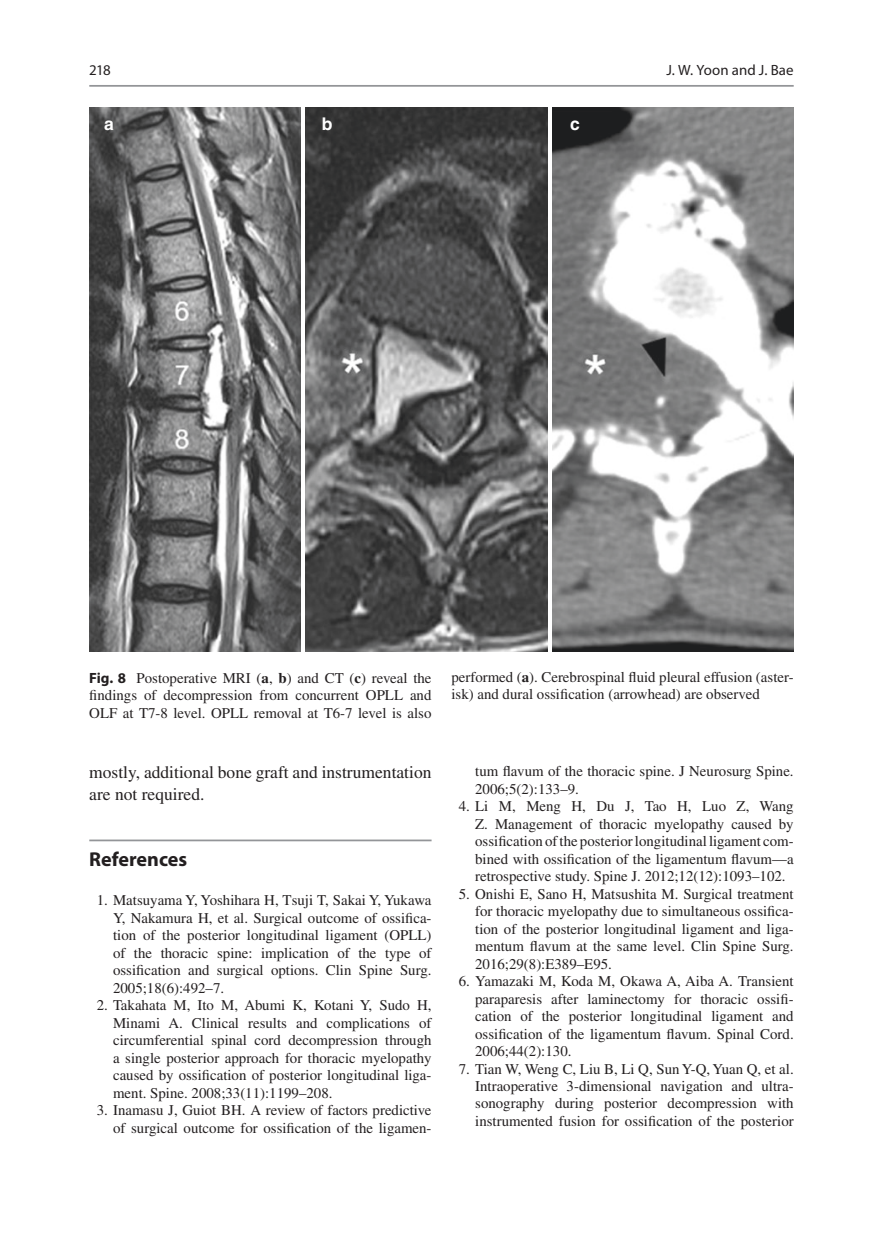
<style>
.page{position:relative;width:883px;height:1260px;background:#fff}
.page>*{position:absolute;margin:0;border:0;box-sizing:border-box;transform-origin:0 0}
.t1{font:700 20.12px "Myriad Pro";color:#231f20}
.t2{font:17.5px/21.9px "Times LT Std";color:#231f20}
.t3{font:17.5px "Helvetica Bold 4";color:#fff}
.t4{font:14.88px/17.5px "Times LT Std";color:#231f20;text-align:justify}
.t5{font:14.88px "Myriad Pro Regular 2";letter-spacing:.01em;color:#231f20}
.t6{font:14.88px "Myriad Pro";color:#231f20}
.s1{font-family:"Myriad Pro";font-weight:700}
.s2{font-weight:700}
</style>
<div class="page">
<hr style="left:89px;top:840px;width:343px;height:1px;background:#939598">
<img style="left:90px;top:107px;width:210px;height:544px">
<img style="left:305px;top:107px;width:243px;height:544px">
<img style="left:553px;top:107px;width:240px;height:544px">
<hr style="left:89px;top:85px;width:705px;height:2px;background:#939598">
<p class="t6" style="left:89px;top:61px;width:23px">218</p>
<p class="t3" style="left:104px;top:113px;width:11px">a</p>
<p class="t3" style="left:322px;top:113px;width:12px">b</p>
<p class="t3" style="left:570px;top:113px;width:11px">c</p>
<p class="t5" style="left:666px;top:61px;width:129px">J. W. Yoon and J. Bae</p>
<p class="t4" style="left:89px;top:669px;width:344px"><span class="s1">Fig. 8</span> Postoperative MRI (<span class="s2">a</span>, <span class="s2">b</span>) and CT (<span class="s2">c</span>) reveal the findings of decompression from concurrent OPLL and OLF at T7-8 level. OPLL removal at T6-7 level is also</p>
<p class="t4" style="left:451px;top:668px;width:344px">performed (<span class="s2">a</span>). Cerebrospinal fluid pleural effusion (aster&shy;isk) and dural ossification (arrowhead) are observed</p>
<p class="t2" style="left:89px;top:762px;width:344px">mostly, additional bone graft and instrumentation are not required.</p>
<h1 class="t1" style="left:89px;top:846px;width:99px">References</h1>
<p class="t4" style="left:113px;top:892px;width:320px;text-indent:-16px">1. Matsuyama Y, Yoshihara H, Tsuji T, Sakai Y, Yukawa Y, Nakamura H, et al. Surgical outcome of ossifica&shy;tion of the posterior longitudinal ligament (OPLL) of the thoracic spine: implication of the type of ossification and surgical options. Clin Spine Surg.<br>2005;18(6):492–7.</p>
<p class="t4" style="left:113px;top:997px;width:320px;text-indent:-16px">2. Takahata M, Ito M, Abumi K, Kotani Y, Sudo H, Minami A. Clinical results and complications of circumferential spinal cord decompression through a single posterior approach for thoracic myelopathy caused by ossification of posterior longitudinal liga&shy;ment. Spine. 2008;33(11):1199–208.</p>
<p class="t4" style="left:97px;top:1101px;width:336px;text-align:right">3. Inamasu J, Guiot BH. A review of factors predictive of surgical outcome for ossification of the ligamen-</p>
<p class="t4" style="left:475px;top:762px;width:320px">tum flavum of the thoracic spine. J Neurosurg Spine.<br>2006;5(2):133–9.</p>
<p class="t4" style="left:475px;top:797px;width:320px;text-indent:-16px">4. Li M, Meng H, Du J, Tao H, Luo Z, Wang Z. Management of thoracic myelopathy caused by ossification of the posterior longitudinal ligament com&shy;bined with ossification of the ligamentum flavum—a retrospective study. Spine J. 2012;12(12):1093–102.</p>
<p class="t4" style="left:475px;top:885px;width:320px;text-indent:-16px">5. Onishi E, Sano H, Matsushita M. Surgical treatment for thoracic myelopathy due to simultaneous ossifica&shy;tion of the posterior longitudinal ligament and liga&shy;mentum flavum at the same level. Clin Spine Surg.<br>2016;29(8):E389–E95.</p>
<p class="t4" style="left:475px;top:972px;width:320px;text-indent:-16px">6. Yamazaki M, Koda M, Okawa A, Aiba A. Transient paraparesis after laminectomy for thoracic ossifi&shy;cation of the posterior longitudinal ligament and ossification of the ligamentum flavum. Spinal Cord.<br>2006;44(2):130.</p>
<p class="t4" style="left:475px;top:1060px;width:320px;text-indent:-16px">7. Tian W, Weng C, Liu B, Li Q, Sun Y-Q, Yuan Q, et al.<br>Intraoperative 3-dimensional navigation and ultra&shy;sonography during posterior decompression with instrumented fusion for ossification of the posterior</p>
</div>
